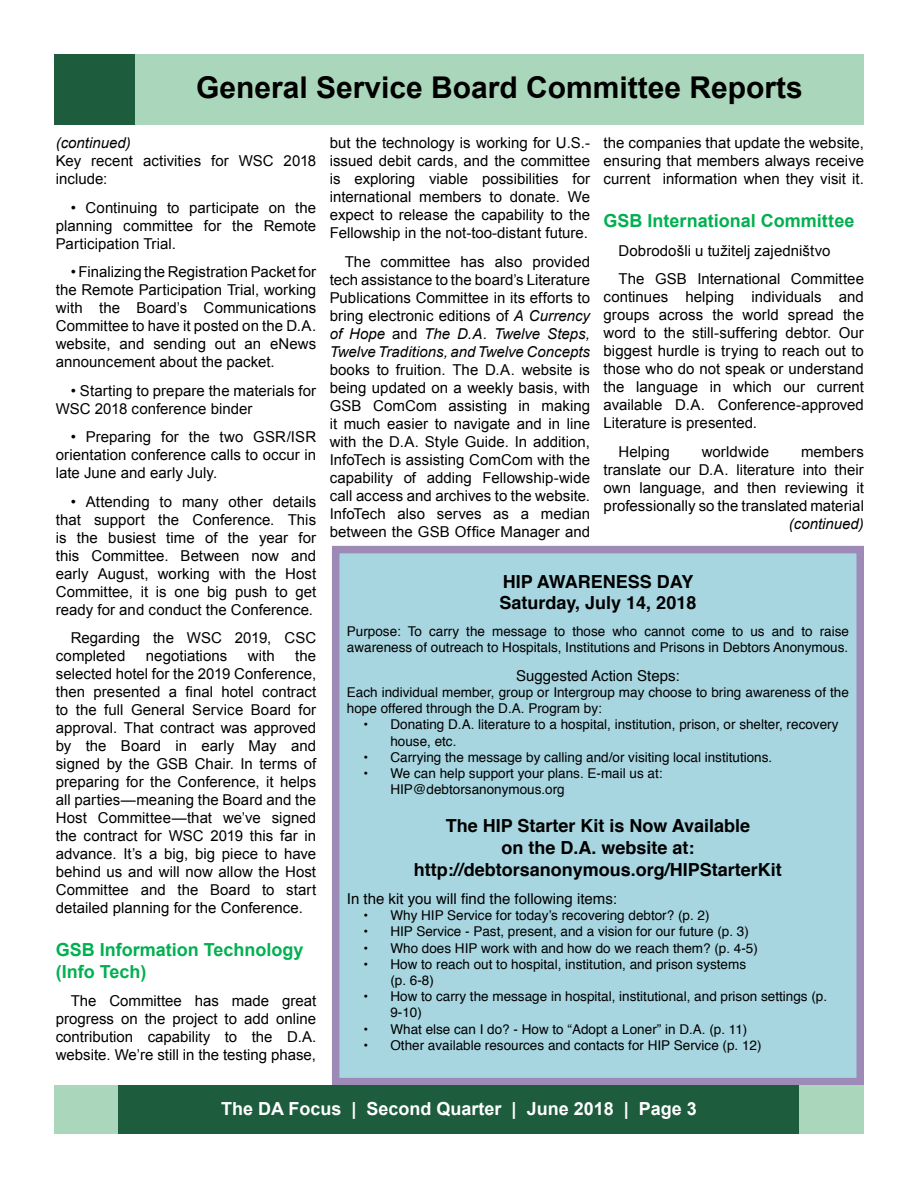
<style>
.page{position:relative;width:918px;height:1188px;background:#fff}
.page>*{position:absolute;margin:0;border:0;box-sizing:border-box;transform-origin:0 0}
.t1{font:700 30px "Arial";color:#000}
.t2{font:700 18px/21.6px "Helvetica";color:#000}
.t3{font:700 18px/21.6px "Arial";color:#00b050}
.t4{font:700 18px "Arial";color:#fff}
.t5{font:15px/18px "Arial";color:#000;text-align:justify}
.t6{font:15px "Helvetica";color:#000}
.t7{font:italic 15px "Arial";color:#000}
.t8{font:13.5px/16.2px "Helvetica";color:#000}
.s1{font-style:italic}
</style>
<div class="page">
<div style="left:336px;top:550px;width:524px;height:532px;background:#a7d5e0"></div>
<div style="left:332px;top:546px;width:532px;height:539px;border:8px solid #9e8ab7"></div>
<div style="left:54px;top:54px;width:85px;height:70px;background:#1d5c3d"></div>
<div style="left:135px;top:54px;width:729px;height:70px;background:#aad6bb"></div>
<div style="left:54px;top:1085px;width:810px;height:49px;background:#aad6bb"></div>
<div style="left:119px;top:1085px;width:680px;height:49px;background:#1d5c3d"></div>
<h1 class="t1" style="left:196px;top:68px;width:608px">General Service Board Committee Reports</h1>
<p class="t7" style="left:56px;top:133px;width:77px">(continued)</p>
<p class="t5" style="left:56px;top:152px;width:262px">Key recent activities for WSC 2018 include:</p>
<p class="t5" style="left:56px;top:198px;width:262px;text-indent:15px">• Continuing to participate on the planning committee for the Remote Participation Trial.</p>
<p class="t5" style="left:56px;top:263px;width:262px;text-indent:15px">• Finalizing the Registration Packet for the Remote Participation Trial, working with the Board’s Communications Committee to have it posted on the D.A. website, and sending out an eNews announcement about the packet.</p>
<p class="t5" style="left:56px;top:381px;width:262px;text-indent:15px">• Starting to prepare the materials for<br>WSC 2018 conference binder</p>
<p class="t5" style="left:56px;top:428px;width:262px;text-indent:15px">• Preparing for the two GSR/ISR orientation conference calls to occur in late June and early July.</p>
<p class="t5" style="left:56px;top:492px;width:262px;text-indent:15px">• Attending to many other details that support the Conference. This is the busiest time of the year for this Committee. Between now and early August, working with the Host Committee, it is one big push to get ready for and conduct the Conference.</p>
<p class="t5" style="left:56px;top:629px;width:262px;text-indent:15px">Regarding the WSC 2019, CSC completed</p>
<p class="t5" style="left:56px;top:647px;width:262px;text-indent:239px">the selected hotel for the 2019 Conference, then presented a final hotel contract to the full General Service Board for approval. That contract was approved by the Board in early May and signed by the GSB Chair. In terms of preparing for the Conference, it helps all parties—meaning the Board and the Host Committee—that we’ve signed the contract for WSC 2019 this far in advance. It’s a big, big piece to have behind us and will now allow the Host Committee and the Board to start detailed planning for the Conference.</p>
<p class="t3" style="left:56px;top:940px;width:249px">GSB Information Technology (Info Tech)</p>
<p class="t5" style="left:56px;top:992px;width:262px;text-indent:15px">The Committee has made great progress on the project to add online contribution capability to the D.A. website. We’re still in the testing phase,</p>
<p class="t5" style="left:146px;top:647px;width:83px">negotiations</p>
<p class="t5" style="left:248px;top:647px;width:28px">with</p>
<p class="t5" style="left:330px;top:134px;width:262px">but the technology is working for U.S.- issued debit cards, and the committee is exploring viable possibilities for international members to donate. We expect to release the capability to the Fellowship in the not-too-distant future.</p>
<p class="t5" style="left:330px;top:252px;width:262px;text-indent:15px">The committee has also provided tech assistance to the board’s Literature Publications Committee in its efforts to bring electronic editions of <span class="s1">A Currency of Hope</span> and <span class="s1">The D.A. Twelve Steps, Twelve Traditions, and Twelve Concepts</span></p>
<p class="t5" style="left:330px;top:360px;width:262px">books to fruition. The D.A. website is being updated on a weekly basis, with GSB ComCom assisting in making it much easier to navigate and in line with the D.A. Style Guide. In addition, InfoTech is assisting ComCom with the capability of adding Fellowship-wide call access and archives to the website.<br>InfoTech also serves as a median between the GSB Office Manager and</p>
<p class="t5" style="left:604px;top:134px;width:262px">the companies that update the website, ensuring that members always receive current information when they visit it.</p>
<p class="t3" style="left:604px;top:211px;width:252px">GSB International Committee</p>
<p class="t5" style="left:619px;top:236px;width:247px;line-height:28.5px">Dobrodošli u tužitelj zajedništvo<br>The GSB International Committee</p>
<p class="t5" style="left:604px;top:288px;width:262px">continues helping individuals and groups across the world spread the word to the still-suffering debtor. Our biggest hurdle is trying to reach out to those who do not speak or understand the language in which our current available D.A. Conference-approved Literature is presented.</p>
<p class="t5" style="left:619px;top:443px;width:53px">Helping</p>
<p class="t5" style="left:702px;top:443px;width:69px">worldwide</p>
<p class="t5" style="left:604px;top:443px;width:262px;text-indent:197px">members translate our D.A. literature into their own language, and then reviewing it professionally so the translated material</p>
<p class="t7" style="left:789px;top:514px;width:77px">(continued)</p>
<p class="t2" style="left:500px;top:571px;width:198px">HIP AWARENESS DAY<br>Saturday, July 14, 2018</p>
<p class="t8" style="left:347px;top:624px;width:504px">Purpose: To carry the message to those who cannot come to us and to raise awareness of outreach to Hospitals, Institutions and Prisons in Debtors Anonymous.</p>
<p class="t6" style="left:516px;top:664px;width:165px">Suggested Action Steps:</p>
<p class="t8" style="left:347px;top:685px;width:504px">Each individual member, group or Intergroup may choose to bring awareness of the hope offered through the D.A. Program by:</p>
<p class="t8" style="left:390px;top:717px;width:449px;text-indent:-27px">• Donating D.A. literature to a hospital, institution, prison, or shelter, recovery house, etc.</p>
<p class="t8" style="left:363px;top:749px;width:410px">• Carrying the message by calling and/or visiting local institutions.</p>
<p class="t8" style="left:390px;top:766px;width:274px;text-indent:-27px">• We can help support your plans. E-mail us at:<br>HIP@debtorsanonymous.org</p>
<p class="t2" style="left:414px;top:815px;width:370px;text-align:center">The HIP Starter Kit is Now Available<br>on the D.A. website at: http://debtorsanonymous.org/HIPStarterKit</p>
<p class="t6" style="left:347px;top:887px;width:272px">In the kit you will find the following items:</p>
<p class="t8" style="left:363px;top:908px;width:348px">• Why HIP Service for today’s recovering debtor? (p. 2)</p>
<p class="t8" style="left:363px;top:924px;width:387px">• HIP Service - Past, present, and a vision for our future (p. 3)</p>
<p class="t8" style="left:363px;top:940px;width:396px">• Who does HIP work with and how do we reach them? (p. 4-5)</p>
<p class="t8" style="left:390px;top:956px;width:357px;text-indent:-27px">• How to reach out to hospital, institution, and prison systems (p. 6-8)</p>
<p class="t8" style="left:390px;top:989px;width:438px;text-indent:-27px">• How to carry the message in hospital, institutional, and prison settings (p.<br>9-10)</p>
<p class="t8" style="left:363px;top:1021px;width:385px">• What else can I do? - How to “Adopt a Loner” in D.A. (p. 11)</p>
<p class="t8" style="left:363px;top:1037px;width:400px">• Other available resources and contacts for HIP Service (p. 12)</p>
<p class="t4" style="left:221px;top:1097px;width:477px">The DA Focus | Second Quarter | June 2018 | Page 3</p>
</div>
